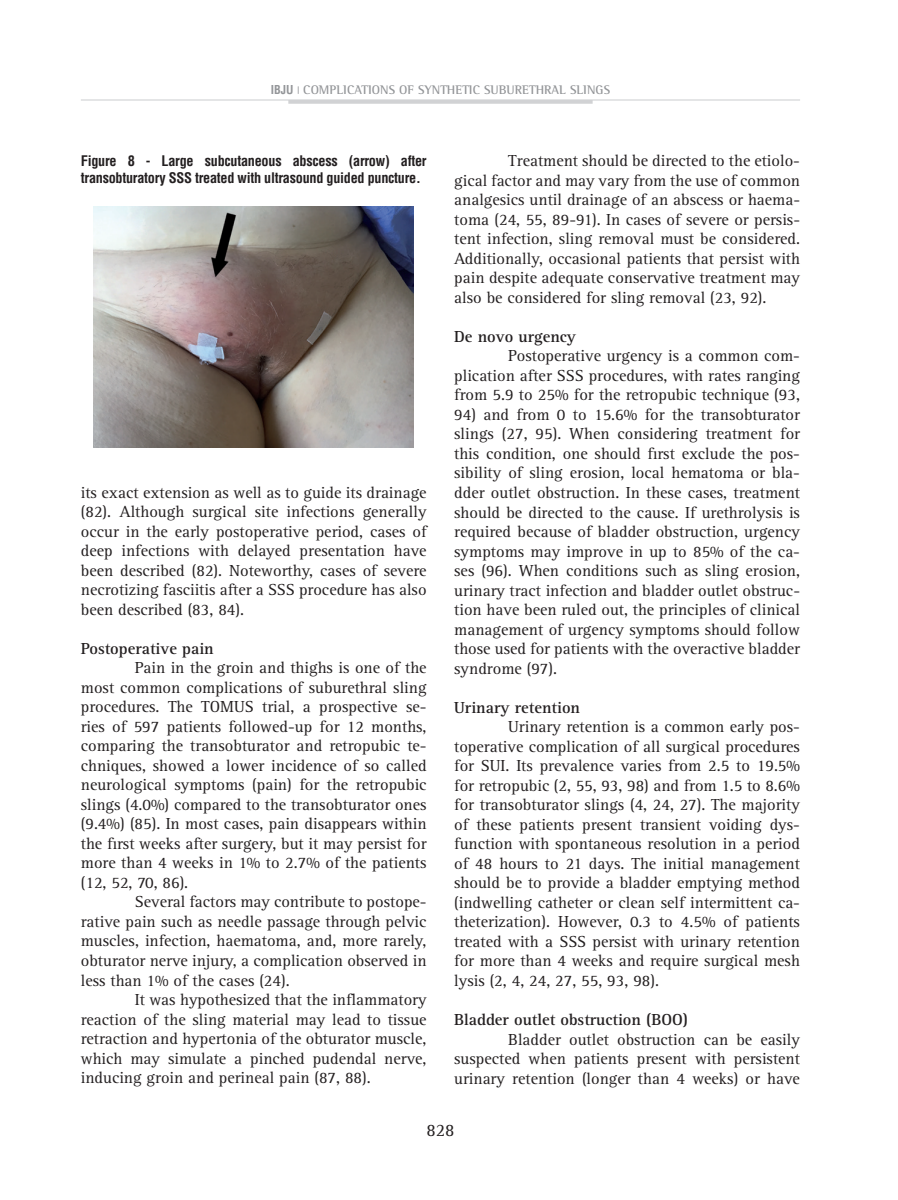
<style>
.page{position:relative;width:898px;height:1200px;background:#fff}
.page>*{position:absolute;margin:0;border:0;box-sizing:border-box;transform-origin:0 0}
.t1{font:18px "Rotis Serif";color:#231f20}
.t2{font:16.5px/19.5px "Rotis Serif";color:#231f20;text-align:justify}
.t3{font:700 16.5px "Rotis Serif";color:#231f20}
.t4{font:700 condensed 14.25px/17.1px "Helvetica";letter-spacing:-.02em;color:#231f20}
.t5{font:700 12.75px "Rotis Semi Serif";color:#939598}
.s1{font-family:"Helvetica";font-stretch:condensed;font-size:12px}
</style>
<div class="page">
<hr style="left:81px;top:99px;width:718px;height:2px;background:#dcdddf">
<hr style="left:288px;top:100px;width:304px;height:4px;background:#d1d2d4">
<img style="left:94px;top:206px;width:319px;height:241px">
<p class="t5" style="left:270px;top:82px;width:341px"><span class="s1">ibju</span> <sup>|</sup> COMPLICATIONS OF SYNTHETIC SUBURETHRAL SLINGS</p>
<p class="t4" style="left:81px;top:152px;width:347px">Figure 8 - Large subcutaneous abscess (arrow) after transobturatory SSS treated with ultrasound guided puncture.</p>
<p class="t2" style="left:81px;top:482px;width:347px">its exact extension as well as to guide its drainage (82). Although surgical site infections generally occur in the early postoperative period, cases of deep infections with delayed presentation have been described (82). Noteworthy, cases of severe necrotizing fasciitis after a SSS procedure has also been described (83, 84).</p>
<p class="t3" style="left:81px;top:638px;width:134px">Postoperative pain</p>
<p class="t2" style="left:81px;top:658px;width:347px;text-indent:54px">Pain in the groin and thighs is one of the most common complications of suburethral sling procedures. The TOMUS trial, a prospective se&shy;ries of 597 patients followed-up for 12 months, comparing the transobturator and retropubic te&shy;chniques, showed a lower incidence of so called neurological symptoms (pain) for the retropubic slings (4.0%) compared to the transobturator ones (9.4%) (85). In most cases, pain disappears within the first weeks after surgery, but it may persist for more than 4 weeks in 1% to 2.7% of the patients (12, 52, 70, 86).</p>
<p class="t2" style="left:81px;top:892px;width:347px;text-indent:54px">Several factors may contribute to postope&shy;rative pain such as needle passage through pelvic muscles, infection, haematoma, and, more rarely, obturator nerve injury, a complication observed in less than 1% of the cases (24).</p>
<p class="t2" style="left:81px;top:990px;width:347px;text-indent:54px">It was hypothesized that the inflammatory reaction of the sling material may lead to tissue retraction and hypertonia of the obturator muscle, which may simulate a pinched pudendal nerve, inducing groin and perineal pain (87, 88).</p>
<p class="t2" style="left:454px;top:151px;width:347px;text-indent:54px">Treatment should be directed to the etiolo&shy;gical factor and may vary from the use of common analgesics until drainage of an abscess or haema&shy;toma (24, 55, 89-91). In cases of severe or persis&shy;tent infection, sling removal must be considered.<br>Additionally, occasional patients that persist with pain despite adequate conservative treatment may also be considered for sling removal (23, 92).</p>
<p class="t3" style="left:454px;top:326px;width:123px">De novo urgency</p>
<p class="t2" style="left:454px;top:346px;width:347px;text-indent:54px">Postoperative urgency is a common com&shy;plication after SSS procedures, with rates ranging from 5.9 to 25% for the retropubic technique (93,</p>
<p class="t2" style="left:454px;top:405px;width:347px">94) and from 0 to 15.6% for the transobturator slings (27, 95). When considering treatment for this condition, one should first exclude the pos&shy;sibility of sling erosion, local hematoma or bla&shy;dder outlet obstruction. In these cases, treatment should be directed to the cause. If urethrolysis is required because of bladder obstruction, urgency symptoms may improve in up to 85% of the ca&shy;ses (96). When conditions such as sling erosion, urinary tract infection and bladder outlet obstruc&shy;tion have been ruled out, the principles of clinical management of urgency symptoms should follow those used for patients with the overactive bladder syndrome (97).</p>
<p class="t3" style="left:454px;top:697px;width:127px">Urinary retention</p>
<p class="t2" style="left:454px;top:717px;width:347px;text-indent:54px">Urinary retention is a common early pos&shy;toperative complication of all surgical procedures for SUI. Its prevalence varies from 2.5 to 19.5% for retropubic (2, 55, 93, 98) and from 1.5 to 8.6% for transobturator slings (4, 24, 27). The majority of these patients present transient voiding dys&shy;function with spontaneous resolution in a period of 48 hours to 21 days. The initial management should be to provide a bladder emptying method (indwelling catheter or clean self intermittent ca&shy;theterization). However, 0.3 to 4.5% of patients treated with a SSS persist with urinary retention for more than 4 weeks and require surgical mesh lysis (2, 4, 24, 27, 55, 93, 98).</p>
<p class="t3" style="left:454px;top:1009px;width:235px">Bladder outlet obstruction (BOO)</p>
<p class="t2" style="left:454px;top:1029px;width:347px;text-indent:54px">Bladder outlet obstruction can be easily suspected when patients present with persistent urinary retention (longer than 4 weeks) or have</p>
<p class="t1" style="left:426px;top:1119px;width:30px">828</p>
</div>
